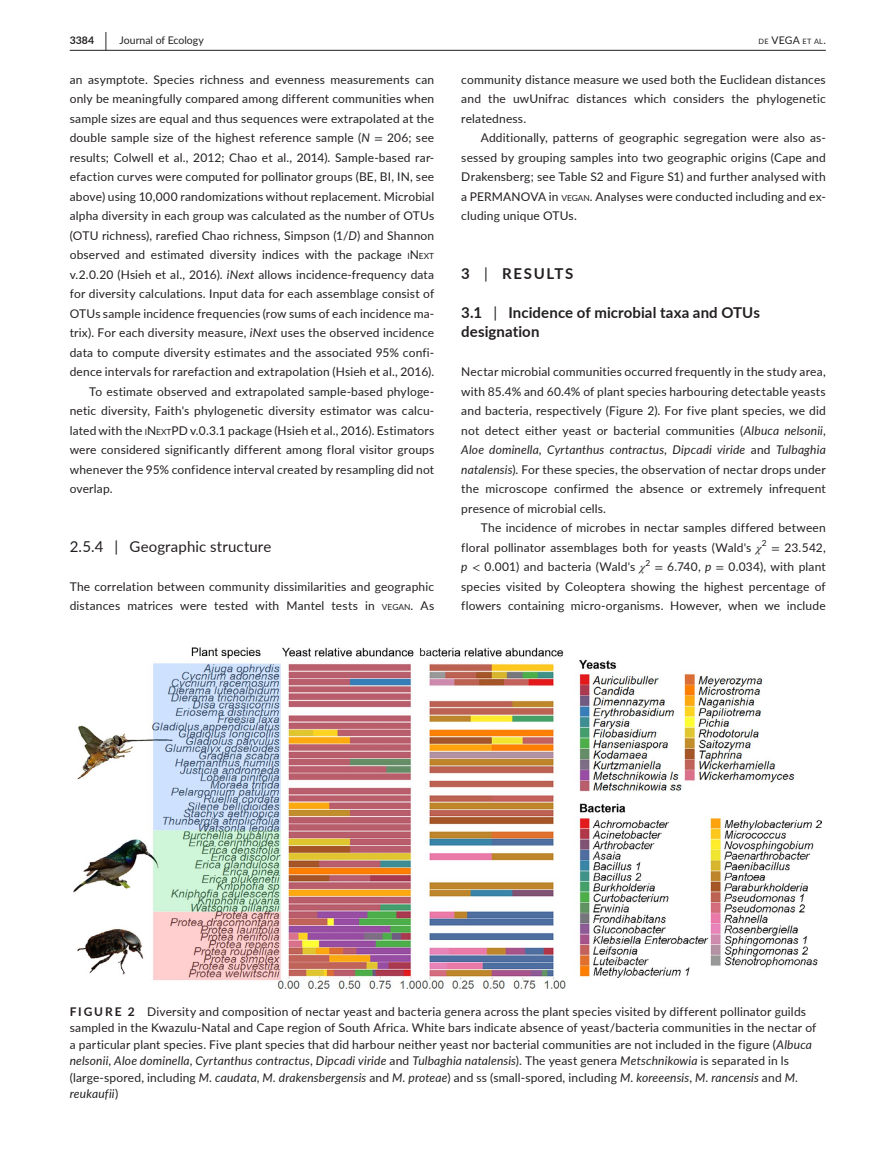
<style>
.page{position:relative;width:893px;height:1174px;background:#fff}
.page>*{position:absolute;margin:0;border:0;box-sizing:border-box;transform-origin:0 0}
.t1{font:700 15px/19.5px "Lato";letter-spacing:.005em;color:#231f20}
.t2{font:15px "Lato";letter-spacing:.01em;color:#231f20}
.t3{font:700 15px "Lato";letter-spacing:.105em;color:#231f20}
.t4{font:12px/19.5px "Lato";letter-spacing:.015em;color:#231f20;text-align:justify}
.t5{font:10.5px "Lato";color:#231f20}
.t6{font:700 10.5px "Lato";color:#231f20}
.t7{font:8.4px "Lato";color:#231f20}
.t8{font:7.35px "Lato";color:#231f20}
.s1{font-size:19.5px}
.s2{font-size:10.5px}
.s3{font-style:italic}
.s4{font-family:"STIX"}
.s5{font-size:8.4px}
.s6{font-style:inherit}
.s7{font-weight:400}
.s8{font-family:"STIX";font-style:italic}
.s9{font-weight:700}
</style>
<div class="page">
<hr style="left:70px;top:50px;width:756px;height:1px;background:#231f20">
<img style="left:74px;top:647px;width:748px;height:341px">
<p class="t6" style="left:70px;top:33px;width:39px">3384 <span class="s1">|</span></p>
<p class="t5" style="left:120px;top:33px;width:86px">Journal of Ecology</p>
<p class="t8" style="left:759px;top:36px;width:69px">DE <span class="s2">VEGA</span> ET AL<span class="s2">.</span></p>
<p class="t4" style="left:70px;top:69px;width:366px">an asymptote. Species richness and evenness measurements can</p>
<p class="t4" style="left:70px;top:89px;width:366px">only be meaningfully compared among different communities when</p>
<p class="t4" style="left:70px;top:108px;width:366px">sample sizes are equal and thus sequences were extrapolated at the</p>
<p class="t4" style="left:70px;top:128px;width:366px">double sample size of the highest reference sample (<span class="s3">N</span> <span class="s4">=</span> 206; see</p>
<p class="t4" style="left:70px;top:147px;width:366px">results; Colwell et al., 2012; Chao et al., 2014). Sample-based rar-</p>
<p class="t4" style="left:70px;top:167px;width:366px">efaction curves were computed for pollinator groups (BE, BI, IN, see</p>
<p class="t4" style="left:70px;top:186px;width:366px">above) using 10,000 randomizations without replacement. Microbial</p>
<p class="t4" style="left:70px;top:206px;width:366px">alpha diversity in each group was calculated as the number of OTUs</p>
<p class="t4" style="left:70px;top:225px;width:366px">(OTU richness), rarefied Chao richness, Simpson (1/<span class="s3">D</span>) and Shannon</p>
<p class="t4" style="left:70px;top:245px;width:366px">observed and estimated diversity indices with the package <span class="s5">I</span><span class="s6">N</span> <span class="s5">EXT</span></p>
<p class="t4" style="left:70px;top:264px;width:366px">v.2.0.20 (Hsieh et al., 2016). <span class="s3">iNext</span> allows incidence-frequency data</p>
<p class="t4" style="left:70px;top:284px;width:366px">for diversity calculations. Input data for each assemblage consist of</p>
<p class="t4" style="left:70px;top:303px;width:366px">OTUs sample incidence frequencies (row sums of each incidence ma-</p>
<p class="t4" style="left:70px;top:323px;width:366px">trix). For each diversity measure, <span class="s3">iNext</span> uses the observed incidence</p>
<p class="t4" style="left:70px;top:342px;width:366px">data to compute diversity estimates and the associated 95% confi-</p>
<p class="t4" style="left:70px;top:362px;width:366px">dence intervals for rarefaction and extrapolation (Hsieh et al., 2016).</p>
<p class="t4" style="left:89px;top:381px;width:346px">To estimate observed and extrapolated sample-based phyloge-</p>
<p class="t4" style="left:70px;top:401px;width:366px">netic diversity, Faith's phylogenetic diversity estimator was calcu-</p>
<p class="t4" style="left:70px;top:420px;width:366px">lated with the <span class="s5">I</span><span class="s6">N</span> <span class="s5">EXT</span><span class="s6">PD</span> v.0.3.1 package (Hsieh et al., 2016). Estimators</p>
<p class="t4" style="left:70px;top:440px;width:366px">were considered significantly different among floral visitor groups</p>
<p class="t4" style="left:70px;top:459px;width:366px">whenever the 95% confidence interval created by resampling did not</p>
<p class="t4" style="left:70px;top:479px;width:44px">overlap.</p>
<p class="t4" style="left:461px;top:69px;width:366px">community distance measure we used both the Euclidean distances and the uwUnifrac distances which considers the phylogenetic relatedness.</p>
<p class="t4" style="left:461px;top:128px;width:366px;text-indent:20px">Additionally, patterns of geographic segregation were also as&shy;sessed by grouping samples into two geographic origins (Cape and Drakensberg; see Table S2 and Figure S1) and further analysed with a PERMANOVA in <span class="s5">VEGAN</span>. Analyses were conducted including and ex&shy;cluding unique OTUs.</p>
<p class="t3" style="left:461px;top:262px;width:114px">3 <span class="s7">|</span> RESULTS</p>
<p class="t1" style="left:461px;top:302px;width:300px">3.1 <span class="s7">|</span> Incidence of microbial taxa and OTUs designation</p>
<p class="t4" style="left:461px;top:362px;width:366px">Nectar microbial communities occurred frequently in the study area, with 85.4% and 60.4% of plant species harbouring detectable yeasts and bacteria, respectively (Figure 2). For five plant species, we did not detect either yeast or bacterial communities (<span class="s3">Albuca nelsonii</span>, <span class="s3">Aloe dominella</span>, <span class="s3">Cyrtanthus contractus</span>, <span class="s3">Dipcadi viride</span> and <span class="s3">Tulbaghia natalensis</span>). For these species, the observation of nectar drops under the microscope confirmed the absence or extremely infrequent presence of microbial cells.</p>
<p class="t4" style="left:461px;top:518px;width:366px;text-indent:20px">The incidence of microbes in nectar samples differed between floral pollinator assemblages both for yeasts (Wald's <span class="s8">χ</span></p>
<p class="t2" style="left:70px;top:535px;width:203px">2.5.4 | Geographic structure</p>
<p class="t4" style="left:70px;top:576px;width:366px">The correlation between community dissimilarities and geographic distances matrices were tested with Mantel tests in <span class="s5">VEGAN</span>. As</p>
<p class="t7" style="left:762px;top:537px;width:6px">2</p>
<p class="t4" style="left:771px;top:537px;width:56px"><span class="s4">=</span> 23.542,</p>
<p class="t4" style="left:461px;top:557px;width:186px"><span class="s3">p</span> <span class="s4">&lt;</span> 0.001) and bacteria (Wald's <span class="s8">χ</span></p>
<p class="t7" style="left:645px;top:557px;width:6px">2</p>
<p class="t4" style="left:461px;top:557px;width:366px;text-indent:193px"><span class="s4">=</span> 6.740, <span class="s3">p</span> <span class="s4">=</span> 0.034), with plant species visited by Coleoptera showing the highest percentage of flowers containing micro-organisms. However, when we include</p>
<p class="t4" style="left:70px;top:1002px;width:748px;line-height:16.5px;text-align:left"><span class="s9">FIGURE 2</span> Diversity and composition of nectar yeast and bacteria genera across the plant species visited by different pollinator guilds sampled in the Kwazulu-Natal and Cape region of South Africa. White bars indicate absence of yeast/bacteria communities in the nectar of a particular plant species. Five plant species that did harbour neither yeast nor bacterial communities are not included in the figure (<span class="s3">Albuca nelsonii</span>, <span class="s3">Aloe dominella</span>, <span class="s3">Cyrtanthus contractus</span>, <span class="s3">Dipcadi viride</span> and <span class="s3">Tulbaghia natalensis</span>). The yeast genera <span class="s3">Metschnikowia</span> is separated in ls (large-spored, including <span class="s3">M. caudata</span>, <span class="s3">M. drakensbergensis</span> and <span class="s3">M. proteae</span>) and ss (small-spored, including <span class="s3">M. koreeensis</span>, <span class="s3">M. rancensis</span> and <span class="s3">M.</span></p>
</div>
